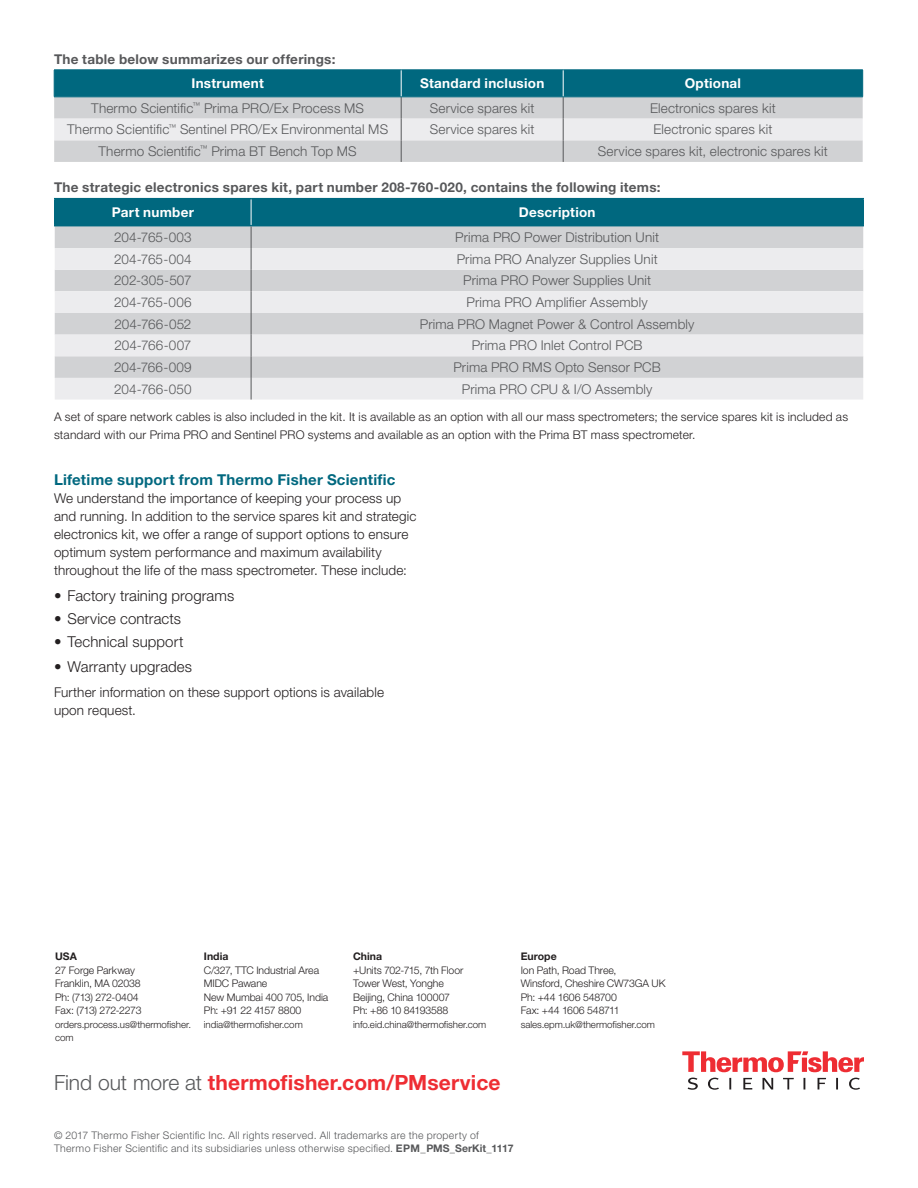
<style>
.page{position:relative;width:918px;height:1188px;background:#fff}
.page>*{position:absolute;margin:0;border:0;box-sizing:border-box;transform-origin:0 0}
.CTA{font:700 21px "Helvetica Neue LT Std";letter-spacing:.005em;color:#ee2d33}
.t1{font:300 15px "Helvetica Neue LT Std";letter-spacing:.005em;color:#231f20}
.Secondary_Header{font:700 15px "Helvetica Neue LT Std";letter-spacing:.015em;color:#00687f}
.Body_copy{font:300 13.5px "Helvetica Neue LT Std";letter-spacing:.01em;color:#57585a}
.Body_copy-2{font:300 13.5px/18px "Helvetica Neue LT Std";letter-spacing:.01em;color:#231f20}
.Headline_level_2{font:700 13.5px "Helvetica Neue LT Std";letter-spacing:.02em;color:#57585a}
.Body_copy-3{font:700 13.5px "Helvetica Neue LT Std";letter-spacing:.02em;color:#fff}
.Body_copy-4{font:300 12px/18px "Helvetica Neue LT Std";letter-spacing:.015em;color:#231f20}
.Location_Numbers{font:300 10.5px/13.5px "Helvetica Neue LT Std";letter-spacing:-.01em;color:#231f20}
.Copyright___Tactic{font:300 10.5px/13.5px "Helvetica Neue LT Std";letter-spacing:.03em;color:#57585a}
.Location_Numbers-2{font:300 9.75px/13.5px "Helvetica Neue LT Std";letter-spacing:-.005em;color:#231f20}
.s1{font-weight:700}
.s2{font-weight:300;color:#57585a}
</style>
<div class="page">
<svg style="left:54px;top:70px;width:809px;height:92px;background:#99b9c1"></svg>
<hr style="left:54px;top:97px;width:347px;height:1px;background:#00687f">
<hr style="left:401px;top:97px;width:162px;height:1px;background:#00687f">
<hr style="left:563px;top:97px;width:300px;height:1px;background:#00687f">
<hr style="left:54px;top:198px;width:197px;height:1px;background:#00687f">
<hr style="left:54px;top:199px;width:2px;height:26px;background:#00687f">
<hr style="left:251px;top:198px;width:613px;height:1px;background:#00687f">
<hr style="left:862px;top:199px;width:2px;height:26px;background:#00687f">
<hr style="left:54px;top:225px;width:197px;height:1px;background:#00687f">
<hr style="left:251px;top:225px;width:613px;height:1px;background:#00687f">
<svg style="left:55px;top:199px;width:808px;height:201px;background:#c0cfd3"></svg>
<svg style="left:682px;top:1051px;width:182px;height:21px"></svg>
<svg style="left:688px;top:1078px;width:172px;height:12px"></svg>
<p class="Headline_level_2" style="left:54px;top:50px;width:283px">The table below summarizes our offerings:</p>
<p class="Body_copy-3" style="left:191px;top:75px;width:74px">Instrument</p>
<p class="Body_copy-3" style="left:420px;top:75px;width:126px">Standard inclusion</p>
<p class="Body_copy-3" style="left:685px;top:75px;width:58px">Optional</p>
<p class="Body_copy" style="left:91px;top:100px;width:274px">Thermo Scientific<sup>™</sup> Prima PRO/Ex Process MS</p>
<p class="Body_copy" style="left:430px;top:100px;width:106px">Service spares kit</p>
<p class="Body_copy" style="left:650px;top:100px;width:127px">Electronics spares kit</p>
<p class="Body_copy" style="left:67px;top:121px;width:322px">Thermo Scientific<sup>™</sup> Sentinel PRO/Ex Environmental MS</p>
<p class="Body_copy" style="left:430px;top:121px;width:106px">Service spares kit</p>
<p class="Body_copy" style="left:654px;top:121px;width:120px">Electronic spares kit</p>
<p class="Body_copy" style="left:99px;top:143px;width:260px">Thermo Scientific<sup>™</sup> Prima BT Bench Top MS</p>
<p class="Body_copy" style="left:598px;top:143px;width:232px">Service spares kit, electronic spares kit</p>
<p class="Headline_level_2" style="left:54px;top:179px;width:608px">The strategic electronics spares kit, part number 208-760-020, contains the following items:</p>
<p class="Body_copy-3" style="left:112px;top:204px;width:84px">Part number</p>
<p class="Body_copy-3" style="left:519px;top:204px;width:78px">Description</p>
<p class="Body_copy" style="left:114px;top:229px;width:79px">204-765-003</p>
<p class="Body_copy" style="left:455px;top:229px;width:205px">Prima PRO Power Distribution Unit</p>
<p class="Body_copy" style="left:114px;top:251px;width:79px">204-765-004</p>
<p class="Body_copy" style="left:457px;top:251px;width:202px">Prima PRO Analyzer Supplies Unit</p>
<p class="Body_copy" style="left:114px;top:272px;width:79px">202-305-507</p>
<p class="Body_copy" style="left:463px;top:272px;width:190px">Prima PRO Power Supplies Unit</p>
<p class="Body_copy" style="left:114px;top:294px;width:79px">204-765-006</p>
<p class="Body_copy" style="left:467px;top:294px;width:183px">Prima PRO Amplifier Assembly</p>
<p class="Body_copy" style="left:114px;top:316px;width:79px">204-766-052</p>
<p class="Body_copy" style="left:420px;top:316px;width:276px">Prima PRO Magnet Power &amp; Control Assembly</p>
<p class="Body_copy" style="left:114px;top:337px;width:79px">204-766-007</p>
<p class="Body_copy" style="left:472px;top:337px;width:172px">Prima PRO Inlet Control PCB</p>
<p class="Body_copy" style="left:114px;top:359px;width:79px">204-766-009</p>
<p class="Body_copy" style="left:453px;top:359px;width:209px">Prima PRO RMS Opto Sensor PCB</p>
<p class="Body_copy" style="left:114px;top:380px;width:79px">204-766-050</p>
<p class="Body_copy" style="left:462px;top:380px;width:192px">Prima PRO CPU &amp; I/O Assembly</p>
<p class="Body_copy-4" style="left:54px;top:407px;width:796px">A set of spare network cables is also included in the kit. It is available as an option with all our mass spectrometers; the service spares kit is included as standard with our Prima PRO and Sentinel PRO systems and available as an option with the Prima BT mass spectrometer.</p>
<p class="Secondary_Header" style="left:54px;top:471px;width:343px">Lifetime support from Thermo Fisher Scientific</p>
<p class="Body_copy-2" style="left:54px;top:489px;width:364px">We understand the importance of keeping your process up and running. In addition to the service spares kit and strategic electronics kit, we offer a range of support options to ensure optimum system performance and maximum availability throughout the life of the mass spectrometer. These include:</p>
<p class="t1" style="left:54px;top:586px;width:182px">• Factory training programs</p>
<p class="t1" style="left:54px;top:610px;width:128px">• Service contracts</p>
<p class="t1" style="left:54px;top:633px;width:131px">• Technical support</p>
<p class="t1" style="left:54px;top:658px;width:140px">• Warranty upgrades</p>
<p class="Body_copy-2" style="left:54px;top:683px;width:332px">Further information on these support options is available upon request.</p>
<p class="Location_Numbers" style="left:55px;top:949px;width:88px"><span class="s1">USA<br></span>27 Forge Parkway<br>Franklin, MA 02038<br>Ph: (713) 272-0404<br>Fax: (713) 272-2273</p>
<p class="Location_Numbers-2" style="left:55px;top:1017px;width:137px">orders.process.us@thermofisher. com</p>
<p class="Location_Numbers" style="left:204px;top:949px;width:126px"><span class="s1">India<br></span>C/327, TTC Industrial Area<br>MIDC Pawane<br>New Mumbai 400 705, India<br>Ph: +91 22 4157 8800</p>
<p class="Location_Numbers-2" style="left:204px;top:1017px;width:100px">india@thermofisher.com</p>
<p class="Location_Numbers" style="left:353px;top:949px;width:112px"><span class="s1">China<br></span>+Units 702-715, 7th Floor<br>Tower West, Yonghe<br>Beijing, China 100007<br>Ph: +86 10 84193588</p>
<p class="Location_Numbers-2" style="left:353px;top:1017px;width:135px">info.eid.china@thermofisher.com</p>
<p class="CTA" style="left:54px;top:1069px;width:448px"><span class="s2">Find out more at</span> thermofisher.com/PMservice</p>
<p class="Location_Numbers" style="left:521px;top:949px;width:146px"><span class="s1">Europe<br></span>Ion Path, Road Three,<br>Winsford, Cheshire CW73GA UK<br>Ph: +44 1606 548700<br>Fax: +44 1606 548711</p>
<p class="Location_Numbers-2" style="left:521px;top:1017px;width:136px">sales.epm.uk@thermofisher.com</p>
<p class="Copyright___Tactic" style="left:54px;top:1128px;width:461px">© 2017 Thermo Fisher Scientific Inc. All rights reserved. All trademarks are the property of<br>Thermo Fisher Scientific and its subsidiaries unless otherwise specified. <span class="s1">EPM_PMS_SerKit_1117</span></p>
</div>
